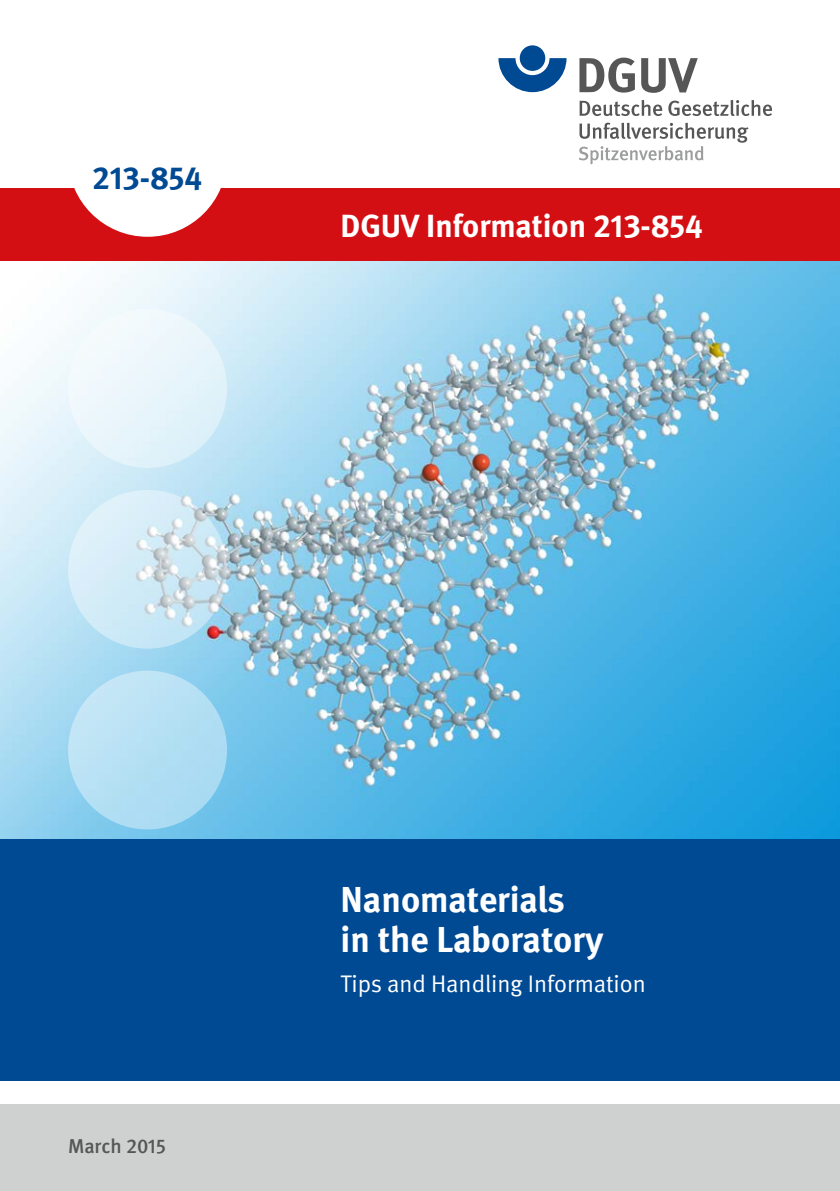
<style>
.page{position:relative;width:840px;height:1191px;background:#fff}
.page>*{position:absolute;margin:0;border:0;box-sizing:border-box;transform-origin:0 0}
.t1{font:700 36px/40px "DGUV Meta";color:#fff}
.t2{font:700 32px "DGUV Meta";color:#fff}
.t3{font:700 32px "DGUV Meta";letter-spacing:-.005em;color:#004993}
.t4{font:24px "DGUV Meta";color:#fff}
.t5{font:500 20px "DGUV Meta";letter-spacing:-.005em;color:#565656}
</style>
<div class="page">
<img style="left:0;top:261px;width:839px;height:578px">
<div style="left:0;top:1104px;width:839px;height:87px;background:#cfd0d0"></div>
<div style="left:0;top:839px;width:839px;height:241px;background:#004993"></div>
<div style="left:0;top:189px;width:839px;height:72px;background:#d40f14"></div>
<div style="left:68px;top:309px;width:159px;height:159px;background:#e9f5fb;border-radius:50%"></div>
<svg style="left:68px;top:490px;width:159px;height:158px;background:#d2e7f2"></svg>
<div style="left:68px;top:670px;width:159px;height:159px;background:linear-gradient(to right,#c1e5f6,#aadbf2);border-radius:50%"></div>
<div style="left:68px;top:78px;width:159px;height:159px;background:#fff;border-radius:50%"></div>
<svg style="left:498px;top:58px;width:68px;height:34px"></svg>
<div style="left:519px;top:45px;width:26px;height:26px;background:#004993;border-radius:50%"></div>
<svg style="left:579px;top:58px;width:55px;height:35px"></svg>
<svg style="left:641px;top:58px;width:56px;height:35px"></svg>
<svg style="left:579px;top:100px;width:82px;height:16px"></svg>
<svg style="left:668px;top:100px;width:103px;height:16px"></svg>
<svg style="left:579px;top:123px;width:169px;height:41px"></svg>
<p class="t3" style="left:92px;top:158px;width:111px">213-854</p>
<p class="t2" style="left:340px;top:207px;width:364px">DGUV Information 213-854</p>
<p class="t5" style="left:68px;top:1134px;width:99px">March 2015</p>
<p class="t1" style="left:340px;top:880px;width:264px">Nanomaterials in the Laboratory</p>
<p class="t4" style="left:340px;top:969px;width:307px">Tips and Handling Information</p>
</div>
